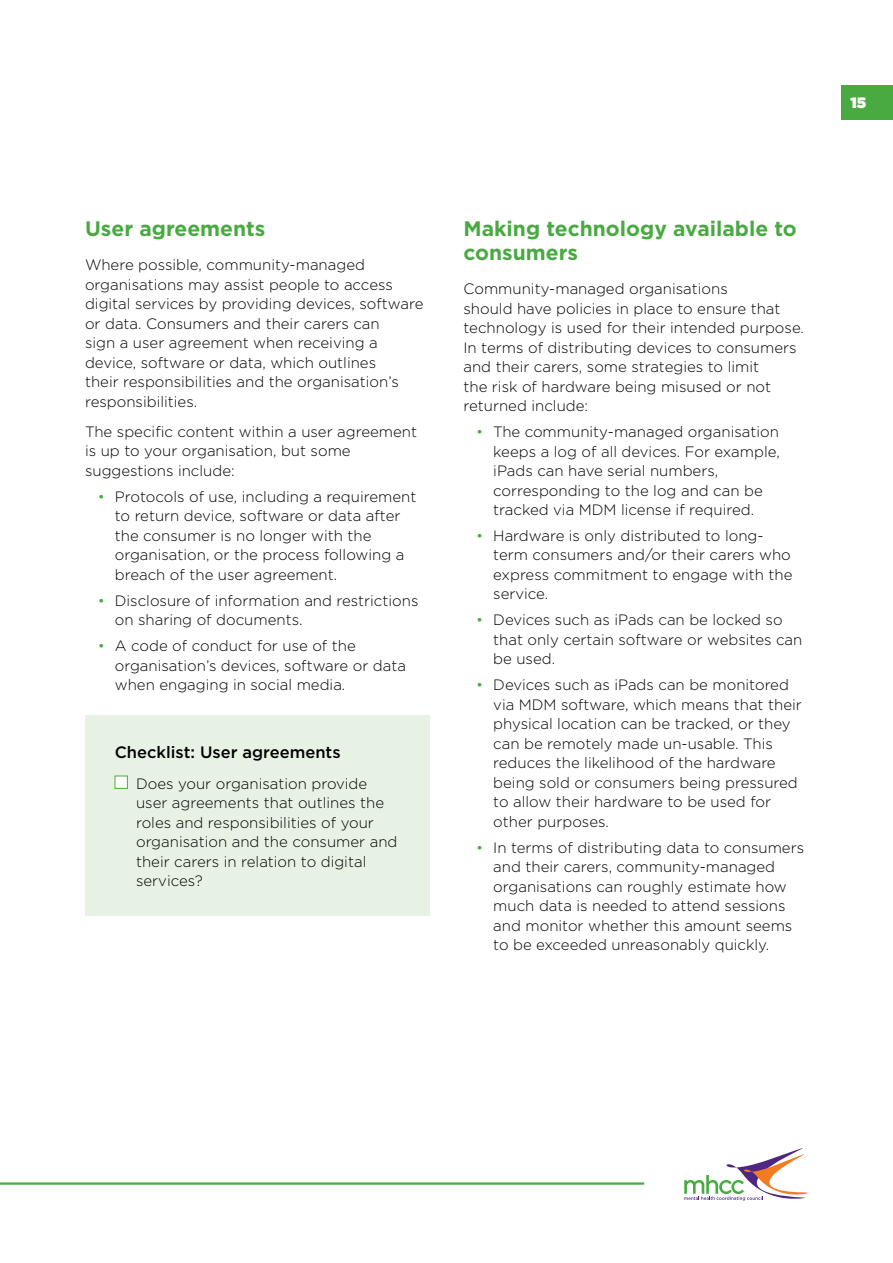
<style>
.page{position:relative;width:893px;height:1263px;background:#fff}
.page>*{position:absolute;margin:0;border:0;box-sizing:border-box;transform-origin:0 0}
.t1{font:700 21px/24px "Gotham";color:#49aa42}
.t2{font:500 16.5px "Gotham";color:#000}
.Body{font:300 15px/19.5px "Gotham";color:#000}
.t3{font:900 15px "Gotham";color:#fff}
.s1{color:#49aa42}
</style>
<div class="page">
<div style="left:85px;top:715px;width:344px;height:201px;background:#e8f2e4"></div>
<div style="left:115px;top:776px;width:13px;height:12px;background:#fff;border:1px solid #49aa42"></div>
<hr style="left:0;top:1182px;width:644px;height:3px;background:#49aa42">
<svg style="left:684px;top:1148px;width:124px;height:53px"></svg>
<div style="left:842px;top:85px;width:51px;height:34px;background:#49aa42"></div>
<h1 class="t1" style="left:85px;top:216px;width:182px">User agreements</h1>
<p class="Body" style="left:85px;top:255px;width:340px">Where possible, community-managed organisations may assist people to access digital services by providing devices, software or data. Consumers and their carers can<br>sign a user agreement when receiving a device, software or data, which outlines<br>their responsibilities and the organisation’s responsibilities.</p>
<p class="Body" style="left:85px;top:421px;width:334px">The specific content within a user agreement is up to your organisation, but some suggestions include:</p>
<p class="Body" style="left:115px;top:486px;width:303px;text-indent:-17px"><span class="s1">•</span> Protocols of use, including a requirement to return device, software or data after the consumer is no longer with the organisation, or the process following a breach of the user agreement.</p>
<p class="Body" style="left:115px;top:590px;width:305px;text-indent:-17px"><span class="s1">•</span> Disclosure of information and restrictions on sharing of documents.</p>
<p class="Body" style="left:115px;top:635px;width:293px;text-indent:-17px"><span class="s1">•</span> A code of conduct for use of the organisation’s devices, software or data when engaging in social media.</p>
<p class="t2" style="left:115px;top:742px;width:227px">Checklist: User agreements</p>
<p class="Body" style="left:136px;top:773px;width:263px">Does your organisation provide user agreements that outlines the roles and responsibilities of your organisation and the consumer and their carers in relation to digital services?</p>
<h1 class="t1" style="left:463px;top:216px;width:335px">Making technology available to consumers</h1>
<p class="Body" style="left:463px;top:279px;width:342px">Community-managed organisations<br>should have policies in place to ensure that technology is used for their intended purpose.<br>In terms of distributing devices to consumers and their carers, some strategies to limit<br>the risk of hardware being misused or not returned include:</p>
<p class="Body" style="left:493px;top:422px;width:288px;text-indent:-17px"><span class="s1">•</span> The community-managed organisation keeps a log of all devices. For example, iPads can have serial numbers, corresponding to the log and can be tracked via MDM license if required.</p>
<p class="Body" style="left:493px;top:525px;width:301px;text-indent:-17px"><span class="s1">•</span> Hardware is only distributed to long&shy;term consumers and/or their carers who express commitment to engage with the service.</p>
<p class="Body" style="left:493px;top:610px;width:311px;text-indent:-17px"><span class="s1">•</span> Devices such as iPads can be locked so that only certain software or websites can be used.</p>
<p class="Body" style="left:493px;top:675px;width:310px;text-indent:-17px"><span class="s1">•</span> Devices such as iPads can be monitored via MDM software, which means that their physical location can be tracked, or they can be remotely made un-usable. This reduces the likelihood of the hardware being sold or consumers being pressured to allow their hardware to be used for other purposes.</p>
<p class="Body" style="left:493px;top:837px;width:312px;text-indent:-17px"><span class="s1">•</span> In terms of distributing data to consumers and their carers, community-managed organisations can roughly estimate how much data is needed to attend sessions and monitor whether this amount seems to be exceeded unreasonably quickly.</p>
<p class="t3" style="left:850px;top:92px;width:17px">15</p>
</div>
